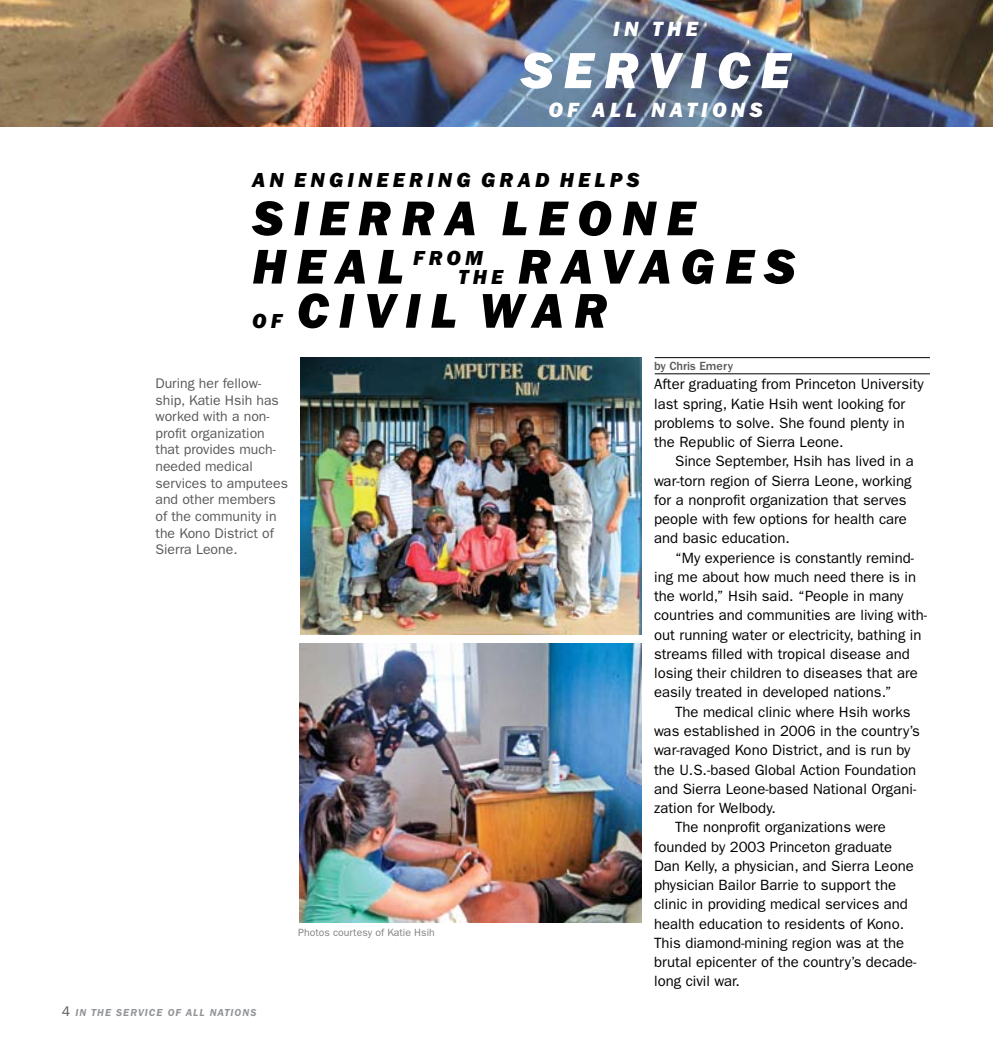
<style>
.page{position:relative;width:993px;height:1056px;background:#fff}
.page>*{position:absolute;margin:0;border:0;box-sizing:border-box;transform-origin:0 0}
.t1{font:52.5px "ITC Franklin Gothic Std Hvy It";letter-spacing:.2em;color:#fff}
.t2{font:50.4px "ITC Franklin Gothic Std Hvy It";letter-spacing:.2em;color:#000}
.t3{font:21.18px "ITC Franklin Gothic Std Hvy It";letter-spacing:.2em;color:#fff}
.t4{font:21px "ITC Franklin Gothic Std Hvy It";letter-spacing:.2em;color:#000}
.t5{font:14.88px/19.2px "ITC Franklin Gothic Std";color:#000}
.t6{font:14px/16.6px "ITC Franklin Gothic Std";color:#58595b}
.t7{font:500 12.25px "ITC Franklin Gothic Std";color:#58595b}
.t8{font:italic 600 10.5px "ITC Franklin Gothic Std";letter-spacing:.1em;color:#939598}
.t9{font:10.5px "ITC Franklin Gothic Std";color:#808285}
.s1{font-weight:400;font-style:normal;font-size:14px;color:#58595b}
</style>
<div class="page">
<img style="left:300px;top:357px;width:341px;height:277px">
<img style="left:0;top:0;width:992px;height:126px">
<img style="left:299px;top:643px;width:342px;height:279px">
<hr style="left:654px;top:357px;width:275px;height:1px;background:#000">
<hr style="left:654px;top:373px;width:275px;height:1px;background:#000">
<h3 class="t3" style="left:613px;top:16px;width:86px">IN THE</h3>
<h1 class="t1" style="left:520px;top:40px;width:271px">SERVICE</h1>
<h3 class="t3" style="left:548px;top:97px;width:216px">OF ALL NATIONS</h3>
<h3 class="t4" style="left:252px;top:168px;width:112px">AN EN GINEERIN</h3>
<h3 class="t4" style="left:456px;top:168px;width:120px">GGRA DHEL</h3>
<h3 class="t4" style="left:609px;top:168px;width:29px">PS</h3>
<h2 class="t2" style="left:252px;top:189px;width:79px">SIERRA</h2>
<h2 class="t2" style="left:501px;top:189px;width:78px">LEONE</h2>
<h2 class="t2" style="left:252px;top:237px;width:39px">HEAL</h2>
<h2 class="t2" style="left:517px;top:237px;width:39px">RAVA</h2>
<h2 class="t2" style="left:680px;top:237px;width:81px">GES</h2>
<h3 class="t4" style="left:413px;top:245px;width:17px">FRO</h3>
<h3 class="t4" style="left:465px;top:245px;width:19px">M</h3>
<h3 class="t4" style="left:458px;top:264px;width:16px">THE</h3>
<h3 class="t4" style="left:252px;top:308px;width:17px">OF</h3>
<h2 class="t2" style="left:296px;top:281px;width:33px">CIVIL</h2>
<h2 class="t2" style="left:479px;top:281px;width:93px">WAR</h2>
<p class="t6" style="left:155px;top:375px;width:134px">During her fellow&shy;ship, Katie Hsih has worked with a non&shy;profit organization that provides much&shy;needed medical services to amputees and other members of the community in the Kono District of<br>Sierra Leone.</p>
<p class="t8" style="left:62px;top:1006px;width:196px"><span class="s1">4</span> IN THE SERVICE OF ALL NATIONS</p>
<p class="t9" style="left:298px;top:926px;width:138px">Photos courtesy of Katie Hsih</p>
<p class="t7" style="left:654px;top:359px;width:80px">by Chris Emery</p>
<p class="t5" style="left:654px;top:374px;width:271px">After graduating from Princeton University last spring, Katie Hsih went looking for problems to solve. She found plenty in the Republic of Sierra Leone.</p>
<p class="t5" style="left:654px;top:451px;width:261px;text-indent:21px">Since September, Hsih has lived in a war-torn region of Sierra Leone, working for a nonprofit organization that serves people with few options for health care and basic education.</p>
<p class="t5" style="left:654px;top:548px;width:274px;text-indent:21px">“My experience is constantly remind&shy;ing me about how much need there is in the world,” Hsih said. “People in many countries and communities are living with&shy;out running water or electricity, bathing in streams filled with tropical disease and losing their children to diseases that are easily treated in developed nations.”</p>
<p class="t5" style="left:675px;top:702px;width:237px">The medical clinic where Hsih works</p>
<p class="t5" style="left:654px;top:721px;width:267px">was established in 2006 in the country’s</p>
<p class="t5" style="left:654px;top:740px;width:258px">war-ravaged Kono District, and is run by</p>
<p class="t5" style="left:654px;top:759px;width:263px">the U.S.-based Global Action Foundation</p>
<p class="t5" style="left:654px;top:779px;width:264px">and Sierra Leone-based National Organi-</p>
<p class="t5" style="left:654px;top:798px;width:123px">zation for Welbody.</p>
<p class="t5" style="left:675px;top:817px;width:212px">The nonprofit organizations were</p>
<p class="t5" style="left:654px;top:836px;width:239px">founded by 2003 Princeton graduate</p>
<p class="t5" style="left:654px;top:856px;width:261px">Dan Kelly, a physician, and Sierra Leone</p>
<p class="t5" style="left:654px;top:875px;width:243px">physician Bailor Barrie to support the</p>
<p class="t5" style="left:654px;top:894px;width:255px">clinic in providing medical services and</p>
<p class="t5" style="left:654px;top:913px;width:251px">health education to residents of Kono.</p>
<p class="t5" style="left:654px;top:933px;width:251px">This diamond-mining region was at the</p>
<p class="t5" style="left:654px;top:952px;width:264px">brutal epicenter of the country’s decade-</p>
<p class="t5" style="left:654px;top:971px;width:87px">long civil war.</p>
</div>
